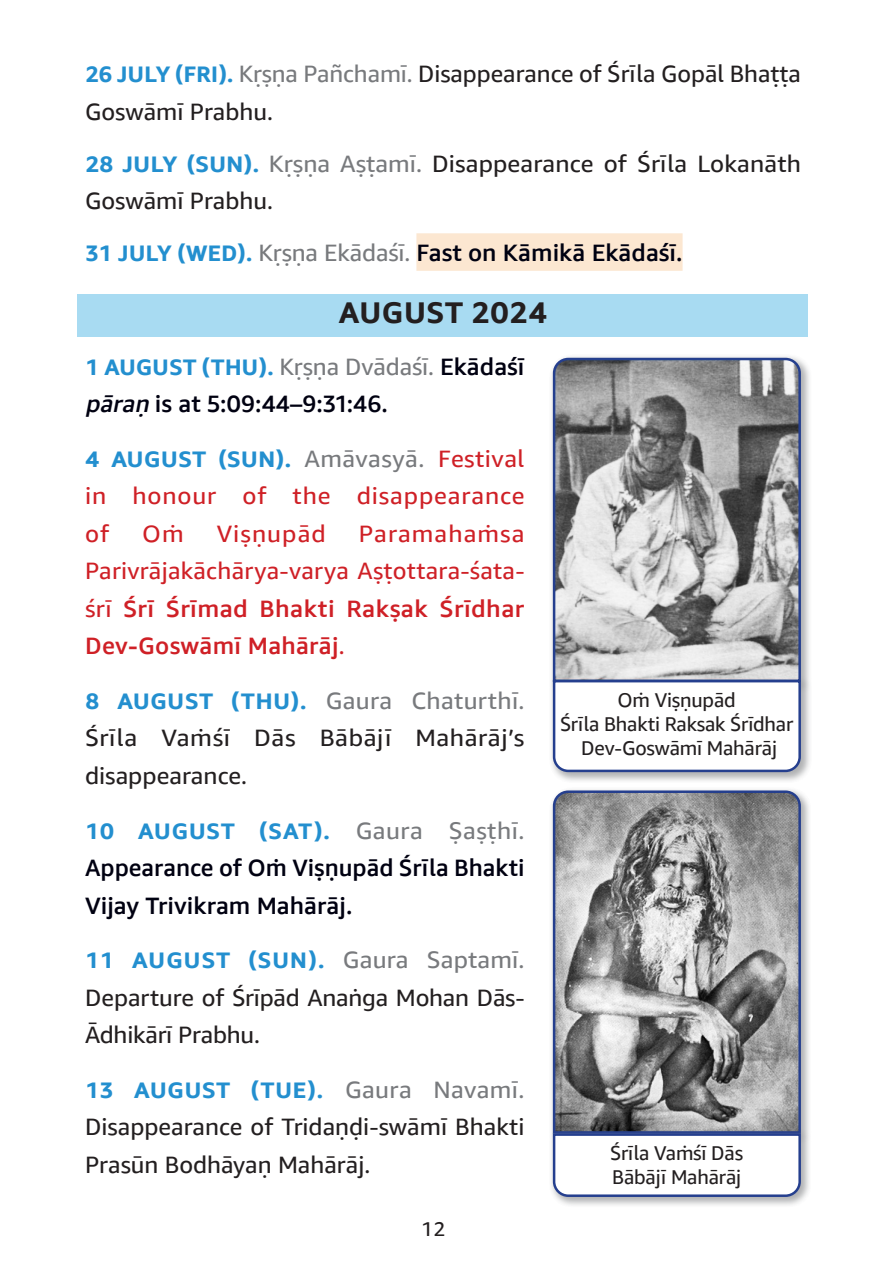
<style>
.page{position:relative;width:886px;height:1276px;background:#fff}
.page>*{position:absolute;margin:0;border:0;box-sizing:border-box;transform-origin:0 0}
.Month{font:700 30px "Ember Math";color:#231f20}
.English_text{font:23.75px/37.5px "Ember Math";color:#231f20}
.English_text-2{font:23.75px/37.5px "Ember Math";letter-spacing:.035em;color:#cf2026}
.English_text-3{font:500 23.75px/37.5px "Ember Math";color:#000111}
.English_text-4{font:700 22.5px "Ember Math";color:#238fcf}
.English_text-5{font:700 22.5px "Ember Math";letter-spacing:.025em;color:#238fcf}
.t1{font:20px "Ember Math";letter-spacing:-.01em;color:#231f20}
.s1{font-weight:700;font-size:22.5px;color:#238fcf}
.s2{color:#787a7d}
.s3{font-weight:400;color:#787a7d}
.s4{font-weight:400;font-size:23.75px;color:#787a7d}
.s5{font-weight:500;font-size:23.75px;color:#000111}
.s6{font-style:italic}
.s7{font-weight:400;font-size:23.75px;color:#cf2026}
.s8{font-weight:500}
</style>
<div class="page">
<div style="left:416px;top:233px;width:266px;height:38px;background:#fce7d1"></div>
<div style="left:78px;top:294px;width:730px;height:42px;background:#a8dbf2"></div>
<div style="left:549px;top:786px;width:262px;height:358px;background:#787a7d;opacity:.36"></div>
<svg style="left:552px;top:789px;width:250px;height:340px;background:#969698"></svg>
<div style="left:549px;top:1129px;width:262px;height:79px;background:#787a7d;opacity:.36"></div>
<svg style="left:552px;top:1132px;width:250px;height:66px"></svg>
<div style="left:549px;top:353px;width:262px;height:340px;background:#787a7d;opacity:.36"></div>
<svg style="left:552px;top:356px;width:250px;height:320px;background:#a5a5a6"></svg>
<div style="left:549px;top:676px;width:262px;height:107px;background:#787a7d;opacity:.36"></div>
<svg style="left:552px;top:678px;width:250px;height:95px"></svg>
<p class="English_text" style="left:85px;top:55px;width:717px"><span class="s1">26 JULY (FRI).</span> <span class="s2">Kṛṣṇa Pañchamī.</span> Disappearance of Śrīla Gopāl Bhaṭṭa<br>Goswāmī Prabhu.</p>
<p class="English_text" style="left:85px;top:144px;width:717px"><span class="s1">28 JULY (SUN).</span> <span class="s2">Kṛṣṇa Aṣṭamī.</span> Disappearance of Śrīla Lokanāth<br>Goswāmī Prabhu.</p>
<p class="English_text-3" style="left:85px;top:233px;width:599px"><span class="s1">31 JULY (WED).</span> <span class="s3">Kṛṣṇa Ekādaśī.</span> Fast on Kāmikā Ekādaśī.</p>
<p class="Month" style="left:339px;top:293px;width:210px">AUGUST 2024</p>
<p class="English_text-4" style="left:85px;top:352px;width:441px">1 AUGUST (THU). <span class="s4">Kṛṣṇa Dvādaśī.</span> <span class="s5">Ekādaśī</span></p>
<p class="English_text-3" style="left:85px;top:385px;width:304px"><span class="s6">pāraṇ</span> is at 5:09:44–9:31:46.</p>
<p class="English_text-4" style="left:85px;top:444px;width:441px">4 AUGUST (SUN). <span class="s4">Amāvasyā.</span> <span class="s7">Festival</span></p>
<p class="English_text-2" style="left:85px;top:477px;width:441px">in honour of the disappearance of</p>
<p class="English_text-2" style="left:85px;top:514px;width:441px;text-align:justify;text-indent:274px">Paramahaṁsa Parivrājakāchārya-varya Aṣṭottara-śata&shy;śrī <span class="s8">Śrī Śrīmad Bhakti Rakṣak Śrīdhar Dev-Goswāmī Mahārāj</span>.</p>
<p class="English_text" style="left:85px;top:681px;width:441px;text-align:justify"><span class="s1">8 AUGUST (THU).</span> <span class="s2">Gaura Chaturthī.<br></span>Śrīla Vaṁśī Dās Bābājī Mahārāj’s disappearance.</p>
<p class="English_text-4" style="left:85px;top:815px;width:441px">10 AUGUST (SAT). <span class="s4">Gaura Ṣaṣṭhī.</span></p>
<p class="English_text-3" style="left:85px;top:848px;width:441px">Appearance of Oṁ Viṣṇupād Śrīla Bhakti<br>Vijay Trivikram Mahārāj.</p>
<p class="English_text-5" style="left:85px;top:945px;width:441px">11 AUGUST (SUN). <span class="s4">Gaura Saptamī.</span></p>
<p class="English_text" style="left:85px;top:978px;width:441px">Departure of Śrīpād Anaṅga Mohan Dās-<br>Ādhikārī Prabhu.</p>
<p class="English_text-4" style="left:85px;top:1075px;width:441px">13 AUGUST (TUE). <span class="s4">Gaura Navamī.</span></p>
<p class="English_text" style="left:85px;top:1107px;width:441px">Disappearance of Tridaṇḍi-swāmī Bhakti<br>Prasūn Bodhāyaṇ Mahārāj.</p>
<p class="English_text-2" style="left:142px;top:514px;width:43px">Oṁ</p>
<p class="English_text-2" style="left:217px;top:514px;width:111px">Viṣṇupād</p>
<p class="t1" style="left:617px;top:686px;width:120px">Oṁ Viṣṇupād</p>
<p class="t1" style="left:560px;top:710px;width:235px">Śrīla Bhakti Raksak Śrīdhar</p>
<p class="t1" style="left:581px;top:734px;width:197px">Dev-Goswāmī Mahārāj</p>
<p class="t1" style="left:610px;top:1139px;width:135px">Śrīla Vaṁśī Dās</p>
<p class="t1" style="left:612px;top:1163px;width:130px">Bābājī Mahārāj</p>
<p class="t1" style="left:421px;top:1214px;width:26px">12</p>
</div>
